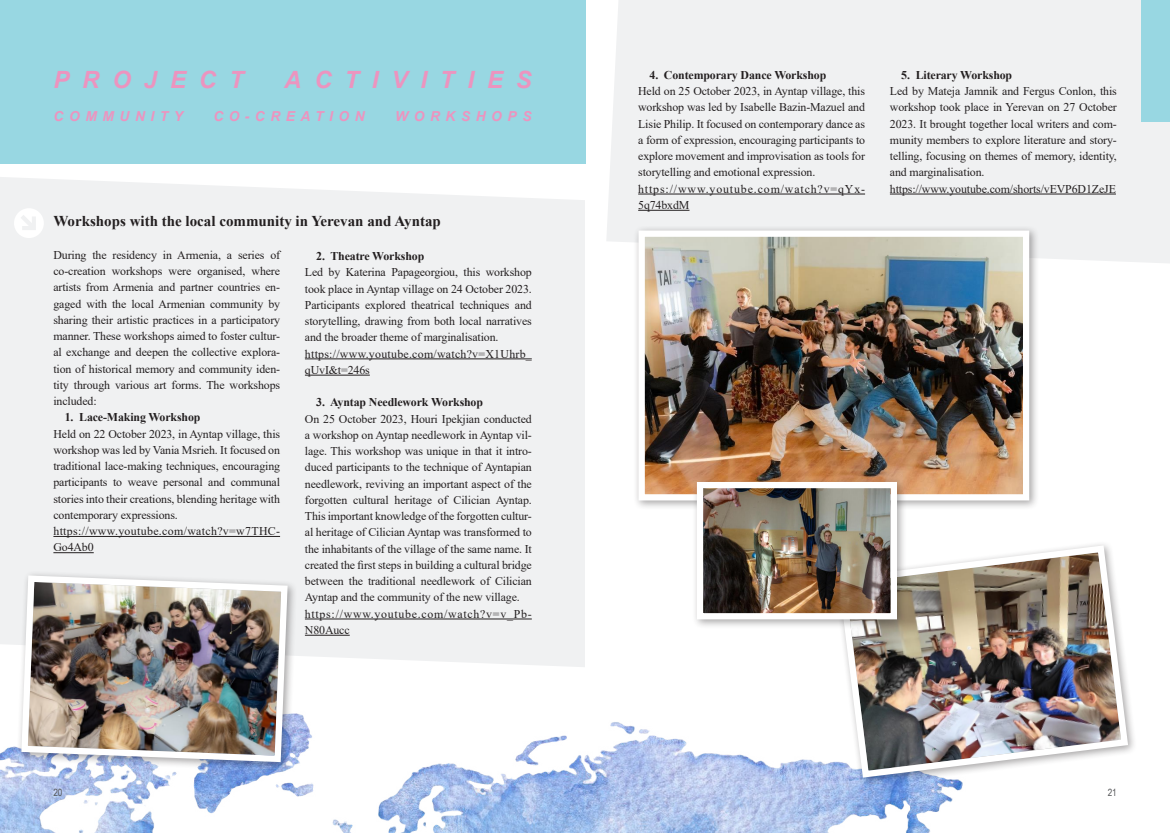
<style>
.page{position:relative;width:1170px;height:833px;background:#fff}
.page>*{position:absolute;margin:0;border:0;box-sizing:border-box;transform-origin:0 0}
.t1{font:italic 700 23.75px "Arial";letter-spacing:.545em;color:#ec94bf}
.t2{font:700 15px "Times New Roman";color:#231f20}
.t3{font:italic 700 13.75px "Arial";letter-spacing:.405em;color:#ec94bf}
.t4{font:11.88px/16.2px "Times New Roman";letter-spacing:-.01em;color:#231f20}
.t5{font:700 11.88px "Times New Roman";letter-spacing:-.01em;color:#231f20}
.t6{font:10px "Arial Narrow";color:#57585a}
</style>
<div class="page">
<img style="left:0;top:713px;width:962px;height:120px">
<div style="left:0;top:177px;width:585px;height:490px;background:#f0f1f2"></div>
<div style="left:606px;top:0;width:563px;height:263px;background:#f0f1f2"></div>
<hr style="left:305px;top:358px;width:226px;height:1px;background:#231f20">
<hr style="left:305px;top:375px;width:65px;height:1px;background:#231f20">
<hr style="left:305px;top:618px;width:226px;height:1px;background:#231f20">
<hr style="left:305px;top:635px;width:45px;height:1px;background:#231f20">
<svg style="left:14px;top:208px;width:30px;height:30px"></svg>
<div style="left:633px;top:226px;width:406px;height:284px;background:#231f20;opacity:.4"></div>
<img style="left:635px;top:227px;width:397px;height:276px">
<div style="left:833px;top:541px;width:304px;height:246px;background:#231f20;opacity:.4"></div>
<img style="left:834px;top:542px;width:297px;height:239px">
<div style="left:692px;top:477px;width:215px;height:152px;background:#231f20;opacity:.4"></div>
<img style="left:693px;top:479px;width:207px;height:143px">
<div style="left:16px;top:570px;width:281px;height:202px;background:#231f20;opacity:.4"></div>
<img style="left:18px;top:572px;width:273px;height:193px">
<hr style="left:53px;top:536px;width:227px;height:1px;background:#231f20">
<hr style="left:53px;top:552px;width:41px;height:1px;background:#231f20">
<hr style="left:638px;top:194px;width:227px;height:1px;background:#231f20">
<hr style="left:638px;top:210px;width:51px;height:1px;background:#231f20">
<hr style="left:889px;top:194px;width:226px;height:1px;background:#231f20">
<div style="left:1141px;top:0;width:28px;height:121px;background:#98d7e2"></div>
<div style="left:0;top:0;width:585px;height:164px;background:#98d7e2"></div>
<h1 class="t1" style="left:53px;top:66px;width:191px">PROJECT</h1>
<h1 class="t1" style="left:284px;top:66px;width:249px">ACTIVITIES</h1>
<p class="t3" style="left:54px;top:108px;width:131px">COMMUNITY</p>
<p class="t3" style="left:213px;top:108px;width:153px">CO-CREATION</p>
<p class="t3" style="left:395px;top:108px;width:138px">WORKSHOPS</p>
<p class="t2" style="left:53px;top:215px;width:389px">Workshops with the local community in Yerevan and Ayntap</p>
<p class="t5" style="left:316px;top:252px;width:109px">2. Theatre Workshop</p>
<p class="t4" style="left:305px;top:265px;width:228px">Led by Katerina Papageorgiou, this workshop took place in Ayntap village on 24 October 2023.<br>Participants explored theatrical techniques and storytelling, drawing from both local narratives and the broader theme of marginalisation. https://www.youtube.com/watch?v=X1Uhrb_ qUvI&amp;t=246s</p>
<p class="t5" style="left:316px;top:398px;width:168px">3. Ayntap Needlework Workshop</p>
<p class="t4" style="left:305px;top:411px;width:228px">On 25 October 2023, Houri Ipekjian conducted a workshop on Ayntap needlework in Ayntap vil&shy;lage. This workshop was unique in that it intro&shy;duced participants to the technique of Ayntapian needlework, reviving an important aspect of the forgotten cultural heritage of Cilician Ayntap.<br>This important knowledge of the forgotten cultur&shy;al heritage of Cilician Ayntap was transformed to the inhabitants of the village of the same name. It created the first steps in building a cultural bridge between the traditional needlework of Cilician Ayntap and the community of the new village. https://www.youtube.com/watch?v=v_Pb-N80Aucc</p>
<p class="t4" style="left:53px;top:248px;width:228px;text-align:justify">During the residency in Armenia, a series of co-creation workshops were organised, where artists from Armenia and partner countries en&shy;gaged with the local Armenian community by sharing their artistic practices in a participatory manner. These workshops aimed to foster cultur&shy;al exchange and deepen the collective explora&shy;tion of historical memory and community iden&shy;tity through various art forms. The workshops included:</p>
<p class="t5" style="left:65px;top:413px;width:137px">1. Lace-Making Workshop</p>
<p class="t4" style="left:53px;top:426px;width:228px">Held on 22 October 2023, in Ayntap village, this workshop was led by Vania Msrieh. It focused on traditional lace-making techniques, encouraging participants to weave personal and communal stories into their creations, blending heritage with contemporary expressions. https://www.youtube.com/watch?v=w7THC-Go4Ab0</p>
<p class="t5" style="left:649px;top:71px;width:178px">4. Contemporary Dance Workshop</p>
<p class="t4" style="left:638px;top:84px;width:228px">Held on 25 October 2023, in Ayntap village, this workshop was led by Isabelle Bazin-Mazuel and Lisie Philip. It focused on contemporary dance as a form of expression, encouraging participants to explore movement and improvisation as tools for storytelling and emotional expression. https://www.youtube.com/watch?v=qYx-5q74bxdM</p>
<p class="t5" style="left:901px;top:71px;width:112px">5. Literary Workshop</p>
<p class="t4" style="left:889px;top:84px;width:228px">Led by Mateja Jamnik and Fergus Conlon, this workshop took place in Yerevan on 27 October 2023. It brought together local writers and com&shy;munity members to explore literature and story&shy;telling, focusing on themes of memory, identity, and marginalisation. https://www.youtube.com/shorts/vEVP6D1ZeJE</p>
<p class="t6" style="left:53px;top:788px;width:11px">20</p>
<p class="t6" style="left:1107px;top:788px;width:11px">21</p>
</div>
